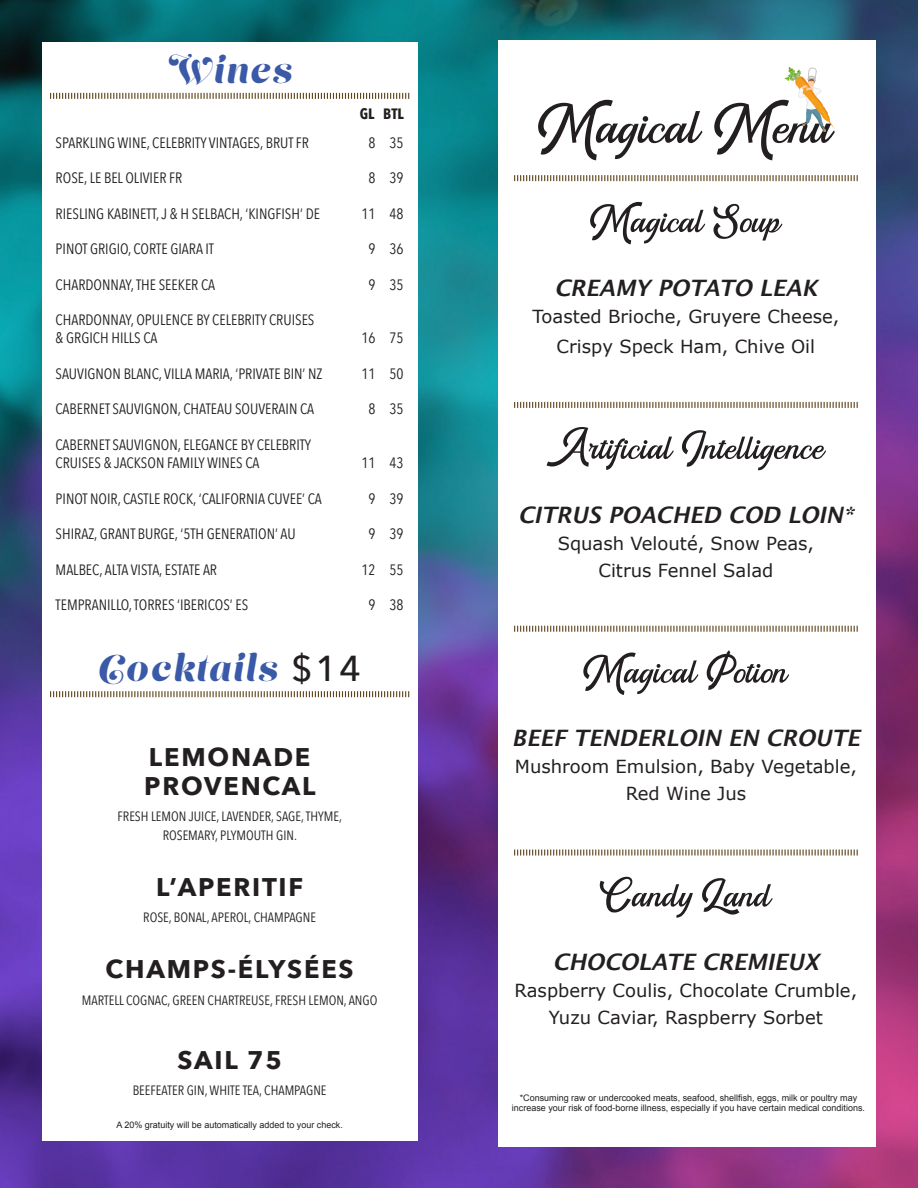
<style>
.page{position:relative;width:918px;height:1188px;background:#fff}
.page>*{position:absolute;margin:0;border:0;box-sizing:border-box;transform-origin:0 0}
.Dish_Description{font:75px "Magic Vintage Demo";color:#231f20}
.Dish_Description-2{font:52.5px "Magic Vintage Demo";color:#231f20}
.Dish_Description-3{font:36px "Lust Script";letter-spacing:.07em;color:#3a59a7}
.Dish_Description-4{font:700 25.5px/28.8px "Avenir Next";letter-spacing:.07em;color:#231f20}
.Dish_Description-5{font:italic 700 22.5px "Lucida Grande";color:#231f20}
.Dish_Description-6{font:18px/27px "Verdana";color:#231f20;text-align:center}
.Dish_Description-7{font:15px "Avenir Next Condensed";color:#231f20}
.Dish_Description-8{font:700 15px "Avenir Next Condensed";color:#231f20}
.Dish_Description-9{font:13.5px/19.5px "Avenir Next Condensed";color:#231f20;text-align:center}
.Dish_Description-10{font:9px/10.8px "Arial";color:#231f20;text-align:center}
.s1{font-family:"Avenir Next";font-weight:500;color:#231f20}
</style>
<div class="page">
<img style="left:0;top:0;width:918px;height:1188px">
<div style="left:498px;top:40px;width:378px;height:1108px;background:#fff"></div>
<div style="left:42px;top:42px;width:375px;height:1099px;background:#fff"></div>
<svg style="left:50px;top:93px;width:359px;height:6px"></svg>
<svg style="left:50px;top:691px;width:359px;height:6px"></svg>
<svg style="left:514px;top:175px;width:344px;height:6px"></svg>
<svg style="left:514px;top:402px;width:344px;height:6px"></svg>
<svg style="left:514px;top:626px;width:344px;height:6px"></svg>
<svg style="left:514px;top:850px;width:344px;height:6px"></svg>
<svg style="left:784px;top:67px;width:51px;height:65px"></svg>
<p class="Dish_Description-3" style="left:167px;top:48px;width:127px">Wines</p>
<p class="Dish_Description-8" style="left:360px;top:104px;width:46px">GL BTL</p>
<p class="Dish_Description-7" style="left:56px;top:129px;width:255px">SPARKLING WINE, CELEBRITY VINTAGES, BRUT FR</p>
<p class="Dish_Description-7" style="left:369px;top:129px;width:37px">8 35</p>
<p class="Dish_Description-7" style="left:56px;top:165px;width:128px">ROSE, LE BEL OLIVIER FR</p>
<p class="Dish_Description-7" style="left:369px;top:165px;width:37px">8 39</p>
<p class="Dish_Description-7" style="left:56px;top:201px;width:266px">RIESLING KABINETT, J &amp; H SELBACH, ‘KINGFISH’ DE</p>
<p class="Dish_Description-7" style="left:362px;top:201px;width:44px">11 48</p>
<p class="Dish_Description-7" style="left:56px;top:236px;width:160px">PINOT GRIGIO, CORTE GIARA IT</p>
<p class="Dish_Description-7" style="left:369px;top:236px;width:37px">9 36</p>
<p class="Dish_Description-7" style="left:56px;top:272px;width:161px">CHARDONNAY, THE SEEKER CA</p>
<p class="Dish_Description-7" style="left:369px;top:272px;width:37px">9 35</p>
<p class="Dish_Description-7" style="left:56px;top:307px;width:260px">CHARDONNAY, OPULENCE BY CELEBRITY CRUISES</p>
<p class="Dish_Description-7" style="left:56px;top:325px;width:103px">&amp; GRGICH HILLS CA</p>
<p class="Dish_Description-7" style="left:362px;top:325px;width:44px">16 75</p>
<p class="Dish_Description-7" style="left:56px;top:361px;width:268px">SAUVIGNON BLANC, VILLA MARIA, ‘PRIVATE BIN’ NZ</p>
<p class="Dish_Description-7" style="left:362px;top:361px;width:44px">11 50</p>
<p class="Dish_Description-7" style="left:56px;top:396px;width:260px">CABERNET SAUVIGNON, CHATEAU SOUVERAIN CA</p>
<p class="Dish_Description-7" style="left:369px;top:396px;width:37px">8 35</p>
<p class="Dish_Description-7" style="left:56px;top:432px;width:257px">CABERNET SAUVIGNON, ELEGANCE BY CELEBRITY</p>
<p class="Dish_Description-7" style="left:56px;top:450px;width:205px">CRUISES &amp; JACKSON FAMILY WINES CA</p>
<p class="Dish_Description-7" style="left:362px;top:450px;width:44px">11 43</p>
<p class="Dish_Description-7" style="left:56px;top:485px;width:268px">PINOT NOIR, CASTLE ROCK, ‘CALIFORNIA CUVEE’ CA</p>
<p class="Dish_Description-7" style="left:369px;top:485px;width:37px">9 39</p>
<p class="Dish_Description-7" style="left:56px;top:521px;width:241px">SHIRAZ, GRANT BURGE, ‘5TH GENERATION’ AU</p>
<p class="Dish_Description-7" style="left:369px;top:521px;width:37px">9 39</p>
<p class="Dish_Description-7" style="left:56px;top:557px;width:163px">MALBEC, ALTA VISTA, ESTATE AR</p>
<p class="Dish_Description-7" style="left:362px;top:557px;width:44px">12 55</p>
<p class="Dish_Description-7" style="left:56px;top:592px;width:194px">TEMPRANILLO, TORRES ‘IBERICOS’ ES</p>
<p class="Dish_Description-7" style="left:369px;top:592px;width:37px">9 38</p>
<p class="Dish_Description-3" style="left:98px;top:646px;width:264px">Cocktails <span class="s1">$14</span></p>
<p class="Dish_Description-4" style="left:144px;top:742px;width:173px">LEMONADE<br>PROVENCAL</p>
<p class="Dish_Description-9" style="left:118px;top:806px;width:226px">FRESH LEMON JUICE, LAVENDER, SAGE, THYME,<br>ROSEMARY, PLYMOUTH GIN.</p>
<p class="Dish_Description-4" style="left:156px;top:873px;width:149px">L’APERITIF</p>
<p class="Dish_Description-9" style="left:143px;top:907px;width:174px">ROSE, BONAL, APEROL, CHAMPAGNE</p>
<p class="Dish_Description-4" style="left:106px;top:955px;width:250px">CHAMPS-ÉLYSÉES</p>
<p class="Dish_Description-9" style="left:82px;top:989px;width:297px">MARTELL COGNAC, GREEN CHARTREUSE, FRESH LEMON, ANGO</p>
<p class="Dish_Description-4" style="left:177px;top:1045px;width:106px">SAIL 75</p>
<p class="Dish_Description-9" style="left:133px;top:1080px;width:195px">BEEFEATER GIN, WHITE TEA, CHAMPAGNE</p>
<p class="Dish_Description-10" style="left:116px;top:1119px;width:228px">A 20% gratuity will be automatically added to your check.</p>
<p class="Dish_Description" style="left:538px;top:95px;width:297px">Magical Menu</p>
<p class="Dish_Description-2" style="left:590px;top:198px;width:193px">Magical Soup</p>
<p class="Dish_Description-5" style="left:554px;top:270px;width:265px">CREAMY POTATO LEAK</p>
<p class="Dish_Description-6" style="left:532px;top:301px;width:308px;line-height:30px">Toasted Brioche, Gruyere Cheese,<br>Crispy Speck Ham, Chive Oil</p>
<p class="Dish_Description-2" style="left:547px;top:425px;width:280px">Artificial Intelligence</p>
<p class="Dish_Description-5" style="left:518px;top:497px;width:337px">CITRUS POACHED COD LOIN*</p>
<p class="Dish_Description-6" style="left:558px;top:530px;width:258px">Squash Velouté, Snow Peas,<br>Citrus Fennel Salad</p>
<p class="Dish_Description-2" style="left:583px;top:649px;width:207px">Magical Potion</p>
<p class="Dish_Description-5" style="left:512px;top:721px;width:349px">BEEF TENDERLOIN EN CROUTE</p>
<p class="Dish_Description-6" style="left:515px;top:754px;width:344px">Mushroom Emulsion, Baby Vegetable,<br>Red Wine Jus</p>
<p class="Dish_Description-2" style="left:600px;top:873px;width:174px">Candy Land</p>
<p class="Dish_Description-5" style="left:553px;top:944px;width:268px">CHOCOLATE CREMIEUX</p>
<p class="Dish_Description-6" style="left:515px;top:977px;width:344px">Raspberry Coulis, Chocolate Crumble,<br>Yuzu Caviar, Raspberry Sorbet</p>
<p class="Dish_Description-10" style="left:512px;top:1092px;width:355px">*Consuming raw or undercooked meats, seafood, shellfish, eggs, milk or poultry may increase your risk of food-borne illness, especially if you have certain medical conditions.</p>
</div>
